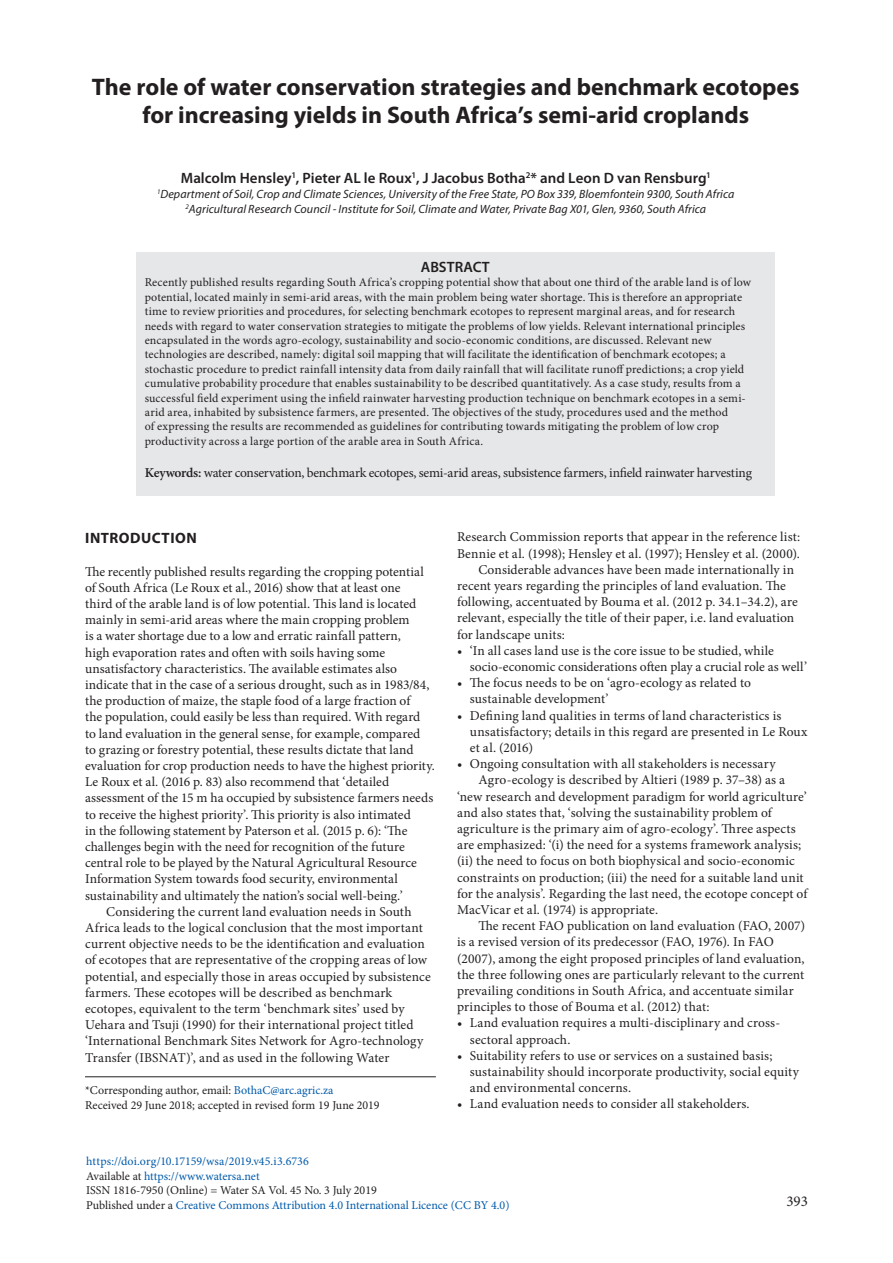
<style>
.page{position:relative;width:893px;height:1263px;background:#fff}
.page>*{position:absolute;margin:0;border:0;box-sizing:border-box;transform-origin:0 0}
.t1{font:700 24px/28.8px "Myriad Pro";letter-spacing:-.005em;color:#231f20;text-align:center}
.t2{font:600 15px "Myriad Pro";color:#231f20}
.t3{font:700 15px "Myriad Pro";letter-spacing:.035em;color:#231f20}
.t4{font:15px "Minion Pro";color:#231f20}
.t5{font:13.5px/16.2px "Minion Pro";letter-spacing:.005em;color:#231f20}
.t6{font:13.5px "Minion Pro";letter-spacing:-.02em;color:#231f20}
.t7{font:12px/14.4px "Minion Pro";letter-spacing:.01em;color:#231f20}
.t8{font:italic 12px/15px "Myriad Pro";letter-spacing:.005em;color:#231f20;text-align:center}
.t9{font:12px/14.4px "Minion Pro";color:#015aaa}
.s1{font-weight:600}
.s2{font-style:italic}
.s3{color:#015aaa}
.s4{color:#231f20}
</style>
<div class="page">
<div style="left:136px;top:252px;width:638px;height:243px;background:#e6e7e9"></div>
<hr style="left:85px;top:1076px;width:351px;height:1px;background:#231f20">
<h1 class="t1" style="left:92px;top:71px;width:709px">The role of water conservation strategies and benchmark ecotopes for increasing yields in South Africa’s semi-arid croplands</h1>
<p class="t2" style="left:181px;top:169px;width:531px">Malcolm Hensley<sup>1</sup>, Pieter AL le Roux<sup>1</sup>, J Jacobus Botha<sup>2</sup>* and Leon D van Rensburg<sup>1</sup></p>
<p class="t8" style="left:157px;top:187px;width:579px"><sup>1</sup>Department of Soil, Crop and Climate Sciences, University of the Free State, PO Box 339, Bloemfontein 9300, South Africa<br><sup>2</sup>Agricultural Research Council - Institute for Soil, Climate and Water, Private Bag X01, Glen, 9360, South Africa</p>
<p class="t2" style="left:421px;top:257px;width:70px">ABSTRACT</p>
<p class="t7" style="left:145px;top:275px;width:608px">Recently published results regarding South Africa’s cropping potential show that about one third of the arable land is of low potential, located mainly in semi-arid areas, with the main problem being water shortage. This is therefore an appropriate time to review priorities and procedures, for selecting benchmark ecotopes to represent marginal areas, and for research needs with regard to water conservation strategies to mitigate the problems of low yields. Relevant international principles encapsulated in the words agro-ecology, sustainability and socio-economic conditions, are discussed. Relevant new technologies are described, namely: digital soil mapping that will facilitate the identification of benchmark ecotopes; a stochastic procedure to predict rainfall intensity data from daily rainfall that will facilitate runoff predictions; a crop yield cumulative probability procedure that enables sustainability to be described quantitatively. As a case study, results from a successful field experiment using the infield rainwater harvesting production technique on benchmark ecotopes in a semi&shy;arid area, inhabited by subsistence farmers, are presented. The objectives of the study, procedures used and the method<br>of expressing the results are recommended as guidelines for contributing towards mitigating the problem of low crop productivity across a large portion of the arable area in South Africa.</p>
<p class="t6" style="left:145px;top:464px;width:609px"><span class="s1">Keywords:</span> water conservation, benchmark ecotopes, semi-arid areas, subsistence farmers, infield rainwater harvesting</p>
<p class="t3" style="left:85px;top:528px;width:113px">INTRODUCTION</p>
<p class="t5" style="left:85px;top:563px;width:340px">The recently published results regarding the cropping potential</p>
<p class="t5" style="left:85px;top:579px;width:317px">of South Africa (Le Roux et al., 2016) show that at least one</p>
<p class="t5" style="left:85px;top:596px;width:333px">third of the arable land is of low potential. This land is located</p>
<p class="t5" style="left:85px;top:612px;width:326px">mainly in semi-arid areas where the main cropping problem</p>
<p class="t5" style="left:85px;top:628px;width:317px">is a water shortage due to a low and erratic rainfall pattern,</p>
<p class="t5" style="left:85px;top:644px;width:302px">high evaporation rates and often with soils having some</p>
<p class="t5" style="left:85px;top:660px;width:314px">unsatisfactory characteristics. The available estimates also</p>
<p class="t5" style="left:85px;top:677px;width:346px">indicate that in the case of a serious drought, such as in 1983/84,</p>
<p class="t5" style="left:85px;top:693px;width:327px">the production of maize, the staple food of a large fraction of</p>
<p class="t5" style="left:85px;top:709px;width:337px">the population, could easily be less than required. With regard</p>
<p class="t5" style="left:85px;top:725px;width:337px">to land evaluation in the general sense, for example, compared</p>
<p class="t5" style="left:85px;top:741px;width:330px">to grazing or forestry potential, these results dictate that land</p>
<p class="t5" style="left:85px;top:758px;width:351px">evaluation for crop production needs to have the highest priority.</p>
<p class="t5" style="left:85px;top:774px;width:306px">Le Roux et al<span class="s2">.</span> (2016 p. 83) also recommend that ‘detailed</p>
<p class="t5" style="left:85px;top:790px;width:350px">assessment of the 15 m ha occupied by subsistence farmers needs</p>
<p class="t5" style="left:85px;top:806px;width:327px">to receive the highest priority’. This priority is also intimated</p>
<p class="t5" style="left:85px;top:822px;width:324px">in the following statement by Paterson et al<span class="s2">.</span> (2015 p. 6): ‘The</p>
<p class="t5" style="left:85px;top:839px;width:321px">challenges begin with the need for recognition of the future</p>
<p class="t5" style="left:85px;top:855px;width:333px">central role to be played by the Natural Agricultural Resource</p>
<p class="t5" style="left:85px;top:871px;width:314px">Information System towards food security, environmental</p>
<p class="t5" style="left:85px;top:887px;width:319px">sustainability and ultimately the nation’s social well-being.’</p>
<p class="t5" style="left:106px;top:903px;width:307px">Considering the current land evaluation needs in South</p>
<p class="t5" style="left:85px;top:920px;width:339px">Africa leads to the logical conclusion that the most important</p>
<p class="t5" style="left:85px;top:936px;width:341px">current objective needs to be the identification and evaluation</p>
<p class="t5" style="left:85px;top:952px;width:344px">of ecotopes that are representative of the cropping areas of low</p>
<p class="t5" style="left:85px;top:968px;width:347px">potential, and especially those in areas occupied by subsistence</p>
<p class="t5" style="left:85px;top:984px;width:309px">farmers. These ecotopes will be described as benchmark</p>
<p class="t5" style="left:85px;top:1001px;width:321px">ecotopes, equivalent to the term ‘benchmark sites’ used by</p>
<p class="t5" style="left:85px;top:1017px;width:330px">Uehara and Tsuji (1990) for their international project titled</p>
<p class="t5" style="left:85px;top:1033px;width:340px">‘International Benchmark Sites Network for Agro-technology</p>
<p class="t5" style="left:85px;top:1049px;width:306px">Transfer (IBSNAT)’, and as used in the following Water</p>
<p class="t7" style="left:85px;top:1083px;width:296px">*Corresponding author, email: <span class="s3">BothaC@arc.agric.za<br></span>Received 29 June 2018; accepted in revised form 19 June 2019</p>
<p class="t5" style="left:457px;top:529px;width:345px">Research Commission reports that appear in the reference list:</p>
<p class="t5" style="left:457px;top:545px;width:344px">Bennie et al. (1998); Hensley et al. (1997); Hensley et al. (2000).</p>
<p class="t5" style="left:478px;top:561px;width:317px">Considerable advances have been made internationally in</p>
<p class="t5" style="left:457px;top:578px;width:330px">recent years regarding the principles of land evaluation. The</p>
<p class="t5" style="left:457px;top:594px;width:342px">following, accentuated by Bouma et al. (2012 p. 34.1–34.2), are</p>
<p class="t5" style="left:457px;top:610px;width:339px">relevant, especially the title of their paper, i.e. land evaluation</p>
<p class="t5" style="left:457px;top:626px;width:109px">for landscape units:</p>
<p class="t5" style="left:470px;top:642px;width:339px;text-indent:-13px">• ‘In all cases land use is the core issue to be studied, while socio-economic considerations often play a crucial role as well’</p>
<p class="t5" style="left:470px;top:675px;width:283px;text-indent:-13px">• The focus needs to be on ‘agro-ecology as related to sustainable development’</p>
<p class="t5" style="left:470px;top:707px;width:339px;text-indent:-13px">• Defining land qualities in terms of land characteristics is unsatisfactory; details in this regard are presented in Le Roux et al. (2016)</p>
<p class="t5" style="left:457px;top:756px;width:320px">• Ongoing consultation with all stakeholders is necessary</p>
<p class="t5" style="left:478px;top:772px;width:308px">Agro-ecology is described by Altieri (1989 p. 37–38) as a</p>
<p class="t5" style="left:457px;top:788px;width:351px">‘new research and development paradigm for world agriculture’</p>
<p class="t5" style="left:457px;top:804px;width:316px">and also states that, ‘solving the sustainability problem of</p>
<p class="t5" style="left:457px;top:821px;width:340px">agriculture is the primary aim of agro-ecology’. Three aspects</p>
<p class="t5" style="left:457px;top:837px;width:346px">are emphasized: ‘(i) the need for a systems framework analysis;</p>
<p class="t5" style="left:457px;top:853px;width:339px">(ii) the need to focus on both biophysical and socio-economic</p>
<p class="t5" style="left:457px;top:869px;width:348px">constraints on production; (iii) the need for a suitable land unit</p>
<p class="t5" style="left:457px;top:885px;width:352px">for the analysis’. Regarding the last need, the ecotope concept of</p>
<p class="t5" style="left:457px;top:902px;width:203px">MacVicar et al. (1974) is appropriate.</p>
<p class="t5" style="left:478px;top:918px;width:328px">The recent FAO publication on land evaluation (FAO, 2007)</p>
<p class="t5" style="left:457px;top:934px;width:318px">is a revised version of its predecessor (FAO, 1976). In FAO</p>
<p class="t5" style="left:457px;top:950px;width:349px">(2007), among the eight proposed principles of land evaluation,</p>
<p class="t5" style="left:457px;top:966px;width:348px">the three following ones are particularly relevant to the current</p>
<p class="t5" style="left:457px;top:983px;width:338px">prevailing conditions in South Africa, and accentuate similar</p>
<p class="t5" style="left:457px;top:999px;width:254px">principles to those of Bouma et al. (2012) that:</p>
<p class="t5" style="left:470px;top:1015px;width:312px;text-indent:-13px">• Land evaluation requires a multi-disciplinary and cross&shy;sectoral approach.</p>
<p class="t5" style="left:470px;top:1047px;width:331px;text-indent:-13px">• Suitability refers to use or services on a sustained basis; sustainability should incorporate productivity, social equity and environmental concerns.</p>
<p class="t5" style="left:457px;top:1096px;width:294px">• Land evaluation needs to consider all stakeholders.</p>
<p class="t9" style="left:86px;top:1154px;width:425px">https://doi.org/10.17159/wsa/2019.v45.i3.6736<br><span class="s4">Available at</span> https://www.watersa.net<br><span class="s4">ISSN 1816-7950 (Online) = Water SA Vol. 45 No. 3 July 2019<br>Published under a</span> Creative Commons Attribution 4.0 International Licence (CC BY 4.0)</p>
<p class="t4" style="left:786px;top:1191px;width:23px">393</p>
</div>
